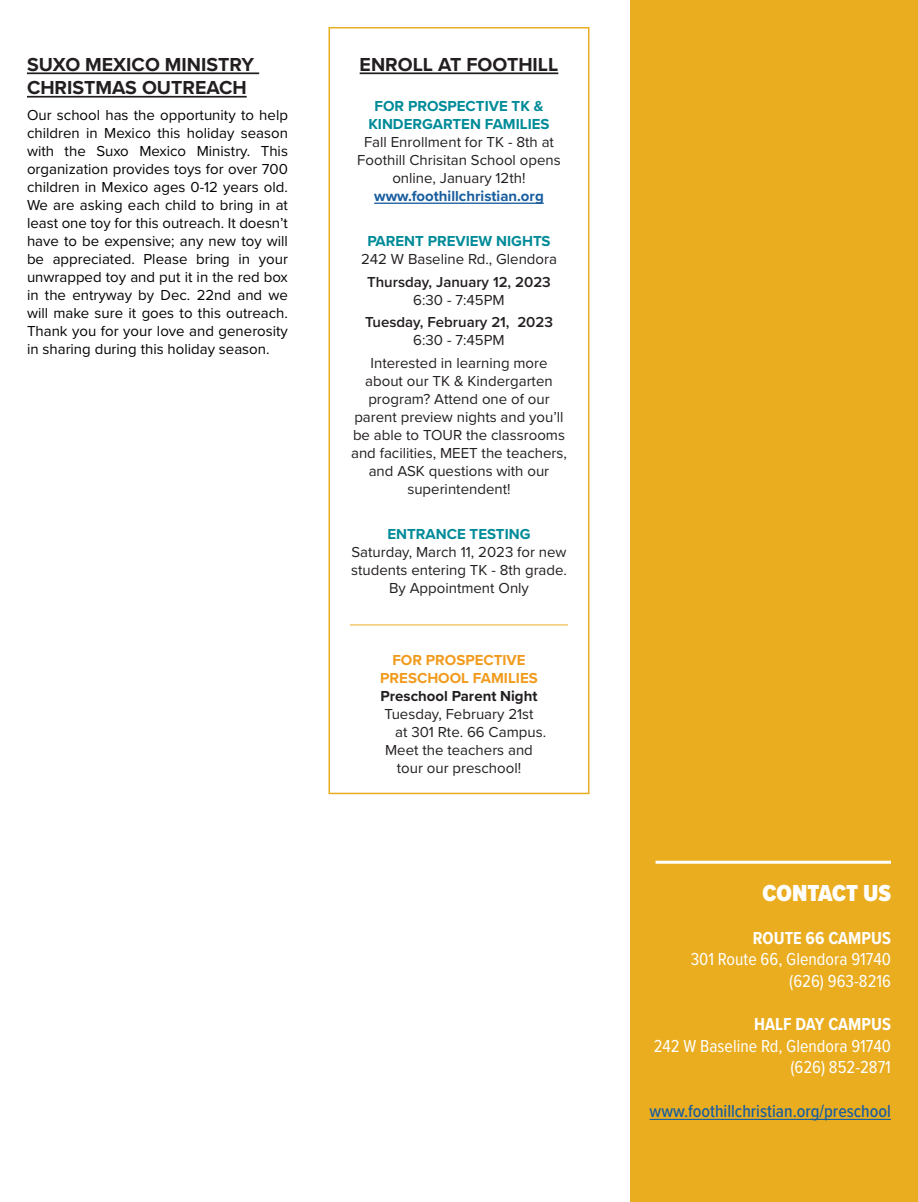
<style>
.page{position:relative;width:918px;height:1202px;background:#fff}
.page>*{position:absolute;margin:0;border:0;box-sizing:border-box;transform-origin:0 0}
.t1{font:900 24px "Proxima Nova Cond";color:#fff}
.t2{font:700 19.5px/23.4px "Proxima Nova";color:#231f20}
.t3{font:18px/21.6px "Proxima Nova Cond";color:#fff;text-align:right}
.t4{font:500 18px "Proxima Nova Cond";color:#175d9e}
.t5{font:700 18px "Proxima Nova Cond";color:#fff}
.t6{font:15px/18px "Proxima Nova";color:#231f20;text-align:center}
.t7{font:15px/18px "Proxima Nova";color:#040503;text-align:justify}
.t8{font:700 15px/18px "Proxima Nova";color:#008b98;text-align:center}
.t9{font:600 15px "Proxima Nova";color:#231f20}
.t10{font:700 15px/18px "Proxima Nova";color:#f19b1e;text-align:center}
.t11{font:700 15px "Proxima Nova";color:#175d9e}
.t12{font:700 15px "Proxima Nova";color:#231f20}
</style>
<div class="page">
<div style="left:630px;top:0;width:288px;height:1202px;background:#eaad20"></div>
<hr style="left:650px;top:1118px;width:241px;height:1px;background:#175d9e">
<hr style="left:656px;top:860px;width:235px;height:3px;background:#fff">
<div style="left:328px;top:27px;width:262px;height:767px;border:2px solid #e8ae21"></div>
<hr style="left:360px;top:72px;width:198px;height:2px;background:#231f20">
<hr style="left:374px;top:202px;width:170px;height:2px;background:#175d9e">
<hr style="left:350px;top:624px;width:218px;height:1px;background:#eaad20">
<hr style="left:27px;top:72px;width:232px;height:2px;background:#231f20">
<hr style="left:27px;top:96px;width:220px;height:2px;background:#231f20">
<h2 class="t2" style="left:27px;top:52px;width:229px">SUXO MEXICO MINISTRY<br>CHRISTMAS OUTREACH</h2>
<p class="t7" style="left:27px;top:105px;width:263px">Our school has the opportunity to help children in Mexico this holiday season with the Suxo Mexico Ministry. This organization provides toys for over 700 children in Mexico ages 0-12 years old.<br>We are asking each child to bring in at least one toy for this outreach. It doesn’t have to be expensive; any new toy will be appreciated. Please bring in your unwrapped toy and put it in the red box in the entryway by Dec. 22nd and we will make sure it goes to this outreach.<br>Thank you for your love and generosity in sharing during this holiday season.</p>
<h2 class="t2" style="left:360px;top:52px;width:200px">ENROLL AT FOOTHILL</h2>
<p class="t8" style="left:368px;top:97px;width:183px">FOR PROSPECTIVE TK &amp;<br>KINDERGARTEN FAMILIES</p>
<p class="t6" style="left:357px;top:132px;width:205px">Fall Enrollment for TK - 8th at<br>Foothill Chrisitan School opens online, January 12th!</p>
<p class="t11" style="left:374px;top:185px;width:171px">www.foothillchristian.org</p>
<p class="t8" style="left:367px;top:232px;width:185px">PARENT PREVIEW NIGHTS</p>
<p class="t6" style="left:361px;top:249px;width:197px">242 W Baseline Rd., Glendora</p>
<p class="t9" style="left:367px;top:270px;width:185px">Thursday, January 12, 2023</p>
<p class="t6" style="left:413px;top:290px;width:93px">6:30 - 7:45PM</p>
<p class="t9" style="left:365px;top:311px;width:190px">Tuesday, February 21, 2023</p>
<p class="t6" style="left:370px;top:328px;width:179px;line-height:22.5px">6:30 - 7:45PM<br>Interested in learning more</p>
<p class="t6" style="left:351px;top:371px;width:217px">about our TK &amp; Kindergarten program? Attend one of our parent preview nights and you’ll be able to TOUR the classrooms and facilities, MEET the teachers, and ASK questions with our superintendent!</p>
<p class="t8" style="left:387px;top:524px;width:145px">ENTRANCE TESTING</p>
<p class="t6" style="left:351px;top:542px;width:217px">Saturday, March 11, 2023 for new students entering TK - 8th grade.<br>By Appointment Only</p>
<p class="t10" style="left:380px;top:650px;width:159px">FOR PROSPECTIVE<br>PRESCHOOL FAMILIES</p>
<p class="t12" style="left:381px;top:684px;width:159px">Preschool Parent Night</p>
<p class="t6" style="left:384px;top:704px;width:151px">Tuesday, February 21st</p>
<p class="t6" style="left:395px;top:722px;width:152px">at 301 Rte. 66 Campus.</p>
<p class="t6" style="left:385px;top:740px;width:149px">Meet the teachers and</p>
<p class="t6" style="left:397px;top:758px;width:126px">tour our preschool!</p>
<h1 class="t1" style="left:763px;top:875px;width:130px">CONTACT US</h1>
<p class="t5" style="left:753px;top:924px;width:140px">ROUTE 66 CAMPUS</p>
<p class="t3" style="left:691px;top:947px;width:202px">301 Route 66, Glendora 91740 (626) 963-8216</p>
<p class="t5" style="left:754px;top:1011px;width:138px">HALF DAY CAMPUS</p>
<p class="t3" style="left:654px;top:1034px;width:239px">242 W Baseline Rd, Glendora 91740 (626) 852-2871</p>
<p class="t4" style="left:650px;top:1097px;width:243px">www.foothillchristian.org/preschool</p>
</div>
